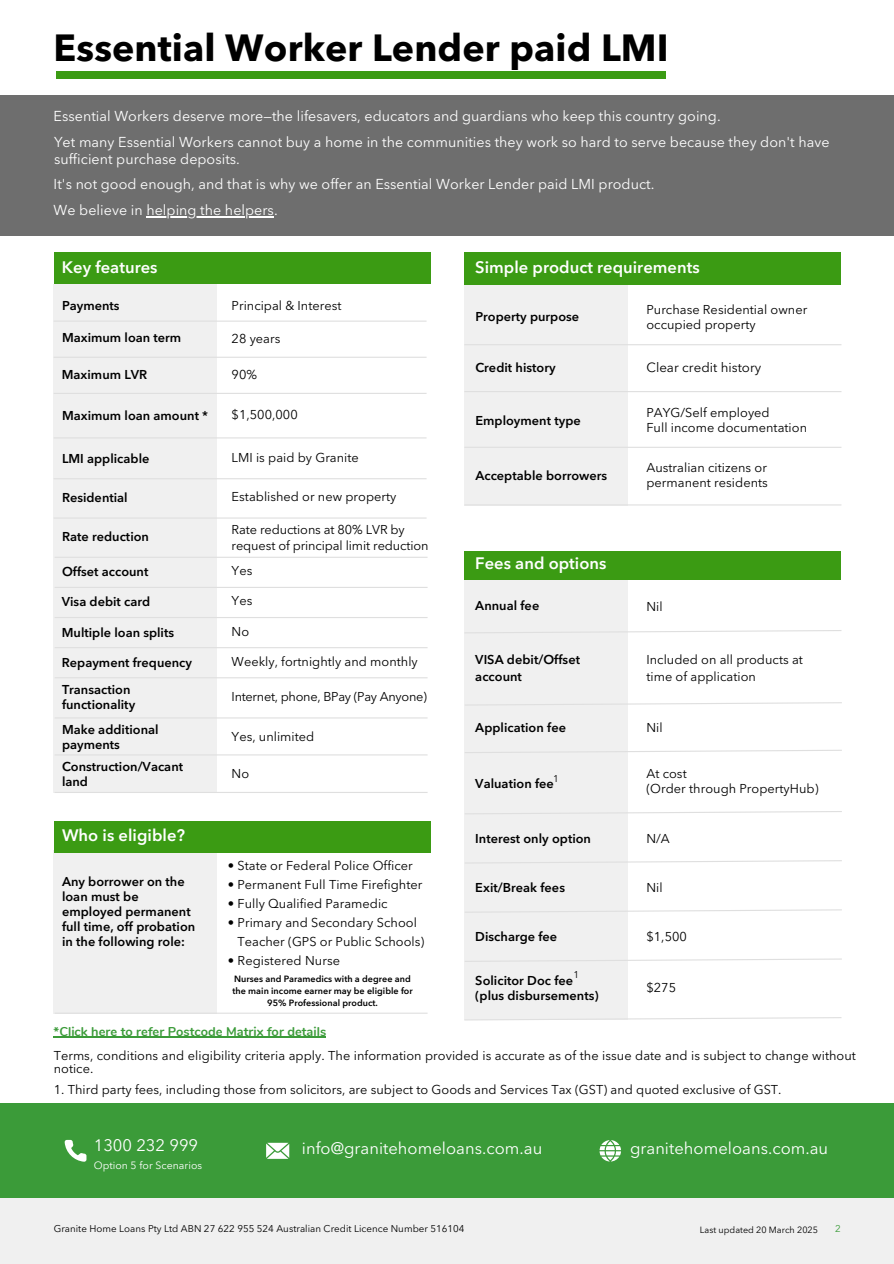
<style>
.page{position:relative;width:894px;height:1264px;background:#fff}
.page>*{position:absolute;margin:0;border:0;box-sizing:border-box;transform-origin:0 0}
.t1{font:700 37.5px "Avenir Next LT Pro";letter-spacing:.005em;color:#000}
.t2{font:600 16.5px "Avenir Next LT Pro";color:#fff}
.t3{font:16.5px "Avenir Next LT Pro";letter-spacing:.005em;color:#fff}
.t4{font:14.25px/25.8px "Avenir Next LT Pro";letter-spacing:.005em;color:#fff}
.t5{font:13.2px "Avenir Next LT Pro";letter-spacing:.005em;color:#000}
.t6{font:12.75px/14.9px "Avenir Next LT Pro";letter-spacing:.005em;color:#000}
.t7{font:600 12.75px/14.9px "Avenir Next LT Pro";letter-spacing:.005em;color:#000}
.t8{font:700 12.75px "Nunito";color:#3b9b39}
.t9{font:12.75px "Avenir Next LT Pro";letter-spacing:-.02em;color:#000}
.t10{font:10.5px "Avenir Next LT Pro";letter-spacing:.005em;color:#fff}
.t11{font:9.75px "Avenir Next LT Pro";letter-spacing:.005em;color:#000}
.t12{font:9.75px "Avenir Next LT Pro";color:#3b9b39}
.t13{font:600 9px/12px "Avenir Next LT Pro";letter-spacing:.005em;color:#000;text-align:center}
.t14{font:9px "Avenir Next LT Pro";color:#000}
</style>
<div class="page">
<div style="left:54px;top:284px;width:163px;height:508px;background:#f0f0f0"></div>
<div style="left:54px;top:850px;width:163px;height:163px;background:#f0f0f0"></div>
<div style="left:54px;top:252px;width:376px;height:32px;background:#3b9b13"></div>
<div style="left:54px;top:821px;width:376px;height:31px;background:#3b9b13"></div>
<hr style="left:54px;top:320px;width:372px;height:2px;background:#dfdfdf">
<hr style="left:54px;top:357px;width:372px;height:1px;background:#dfdfdf">
<hr style="left:54px;top:393px;width:372px;height:1px;background:#dfdfdf">
<hr style="left:54px;top:437px;width:372px;height:1px;background:#dfdfdf">
<hr style="left:54px;top:478px;width:372px;height:1px;background:#dfdfdf">
<hr style="left:54px;top:517px;width:372px;height:1px;background:#dfdfdf">
<hr style="left:55px;top:556px;width:372px;height:2px;background:#dfdfdf">
<hr style="left:55px;top:587px;width:372px;height:1px;background:#dfdfdf">
<hr style="left:55px;top:617px;width:372px;height:1px;background:#dfdfdf">
<hr style="left:55px;top:647px;width:372px;height:1px;background:#dfdfdf">
<hr style="left:55px;top:677px;width:372px;height:1px;background:#dfdfdf">
<hr style="left:55px;top:717px;width:372px;height:1px;background:#dfdfdf">
<hr style="left:55px;top:754px;width:372px;height:1px;background:#dfdfdf">
<hr style="left:55px;top:792px;width:372px;height:1px;background:#dfdfdf">
<hr style="left:55px;top:1012px;width:372px;height:1px;background:#dfdfdf">
<div style="left:0;top:1198px;width:893px;height:65px;background:#f0f0f0"></div>
<div style="left:0;top:1103px;width:893px;height:94px;background:#3b9b39"></div>
<svg style="left:65px;top:1139px;width:21px;height:22px"></svg>
<svg style="left:266px;top:1142px;width:23px;height:16px"></svg>
<svg style="left:599px;top:1140px;width:22px;height:21px"></svg>
<div style="left:464px;top:563px;width:163px;height:456px;background:#f0f0f0"></div>
<svg style="left:465px;top:629px;width:377px;height:5px"></svg>
<svg style="left:465px;top:701px;width:377px;height:5px"></svg>
<svg style="left:465px;top:749px;width:377px;height:4px"></svg>
<svg style="left:465px;top:810px;width:377px;height:5px"></svg>
<svg style="left:464px;top:1016px;width:378px;height:5px"></svg>
<svg style="left:465px;top:957px;width:377px;height:5px"></svg>
<svg style="left:465px;top:908px;width:377px;height:5px"></svg>
<svg style="left:472px;top:859px;width:370px;height:5px"></svg>
<div style="left:464px;top:551px;width:376px;height:29px;background:#3b9b13"></div>
<div style="left:464px;top:284px;width:163px;height:222px;background:#f0f0f0"></div>
<div style="left:464px;top:252px;width:376px;height:32px;background:#3b9b13"></div>
<div style="left:1px;top:95px;width:892px;height:141px;background:#6e6e6e"></div>
<hr style="left:146px;top:216px;width:128px;height:1px;background:#fff">
<hr style="left:464px;top:344px;width:377px;height:1px;background:#dfdfdf">
<hr style="left:464px;top:391px;width:377px;height:1px;background:#dfdfdf">
<hr style="left:464px;top:447px;width:377px;height:1px;background:#dfdfdf">
<hr style="left:464px;top:504px;width:377px;height:1px;background:#dfdfdf">
<div style="left:56px;top:72px;width:609px;height:7px;background:#3b9b13"></div>
<hr style="left:54px;top:1036px;width:272px;height:1px;background:#3b9b39">
<h1 class="t1" style="left:54px;top:24px;width:616px">Essential Worker Lender paid LMI</h1>
<p class="t4" style="left:54px;top:103px;width:668px">Essential Workers deserve more—the lifesavers, educators and guardians who keep this country going.</p>
<p class="t4" style="left:54px;top:133px;width:776px;line-height:16.8px">Yet many Essential Workers cannot buy a home in the communities they work so hard to serve because they don't have sufficient purchase deposits.</p>
<p class="t4" style="left:54px;top:172px;width:602px">It's not good enough, and that is why we offer an Essential Worker Lender paid LMI product.<br>We believe in helping the helpers.</p>
<p class="t2" style="left:62px;top:257px;width:97px">Key features</p>
<p class="t7" style="left:62px;top:298px;width:59px">Payments</p>
<p class="t7" style="left:62px;top:330px;width:121px">Maximum loan term</p>
<p class="t7" style="left:62px;top:367px;width:87px">Maximum LVR</p>
<p class="t7" style="left:62px;top:408px;width:148px">Maximum loan amount *</p>
<p class="t7" style="left:62px;top:450px;width:89px">LMI applicable</p>
<p class="t7" style="left:62px;top:490px;width:67px">Residential</p>
<p class="t7" style="left:62px;top:529px;width:89px">Rate reduction</p>
<p class="t7" style="left:62px;top:564px;width:88px">Offset account</p>
<p class="t7" style="left:62px;top:594px;width:90px">Visa debit card</p>
<p class="t7" style="left:62px;top:624px;width:114px">Multiple loan splits</p>
<p class="t7" style="left:62px;top:648px;width:132px;line-height:27.2px">Repayment frequency<br>Transaction</p>
<p class="t7" style="left:62px;top:691px;width:98px;line-height:25px">functionality<br>Make additional</p>
<p class="t7" style="left:62px;top:733px;width:123px;line-height:22.4px">payments<br>Construction/Vacant</p>
<p class="t7" style="left:62px;top:774px;width:28px">land</p>
<p class="t2" style="left:62px;top:825px;width:125px">Who is eligible?</p>
<p class="t7" style="left:62px;top:874px;width:135px">Any borrower on the loan must be employed permanent full time, off probation in the following role:</p>
<p class="t6" style="left:231px;top:298px;width:111px">Principal &amp; Interest</p>
<p class="t6" style="left:231px;top:331px;width:50px">28 years</p>
<p class="t6" style="left:231px;top:367px;width:27px">90%</p>
<p class="t6" style="left:231px;top:407px;width:68px">$1,500,000</p>
<p class="t6" style="left:231px;top:450px;width:129px">LMI is paid by Granite</p>
<p class="t6" style="left:231px;top:489px;width:166px">Established or new property</p>
<p class="t6" style="left:231px;top:522px;width:198px;line-height:15.9px">Rate reductions at 80% LVR by request of principal limit reduction</p>
<p class="t6" style="left:231px;top:563px;width:22px">Yes</p>
<p class="t6" style="left:231px;top:593px;width:22px">Yes</p>
<p class="t6" style="left:231px;top:624px;width:19px">No</p>
<p class="t6" style="left:231px;top:654px;width:188px">Weekly, fortnightly and monthly</p>
<p class="t9" style="left:231px;top:688px;width:197px">Internet, phone, BPay (Pay Anyone)</p>
<p class="t6" style="left:231px;top:728px;width:84px">Yes, unlimited</p>
<p class="t6" style="left:231px;top:766px;width:19px">No</p>
<p class="t6" style="left:228px;top:857px;width:186px">• State or Federal Police Officer</p>
<p class="t6" style="left:228px;top:876px;width:196px">• Permanent Full Time Firefighter</p>
<p class="t6" style="left:228px;top:896px;width:161px">• Fully Qualified Paramedic</p>
<p class="t6" style="left:237px;top:912px;width:188px;line-height:19.2px;text-indent:-10px">• Primary and Secondary School<br>Teacher (GPS or Public Schools)</p>
<p class="t6" style="left:228px;top:953px;width:114px">• Registered Nurse</p>
<p class="t13" style="left:232px;top:973px;width:182px">Nurses and Paramedics with a degree and the main income earner may be eligible for<br>95% Professional product.</p>
<p class="t8" style="left:54px;top:1021px;width:274px">*Click here to refer Postcode Matrix for details</p>
<p class="t2" style="left:475px;top:257px;width:226px">Simple product requirements</p>
<p class="t7" style="left:475px;top:309px;width:105px">Property purpose</p>
<p class="t7" style="left:475px;top:360px;width:82px">Credit history</p>
<p class="t7" style="left:475px;top:413px;width:107px">Employment type</p>
<p class="t7" style="left:475px;top:468px;width:133px">Acceptable borrowers</p>
<p class="t2" style="left:475px;top:553px;width:133px">Fees and options</p>
<p class="t7" style="left:475px;top:598px;width:65px">Annual fee</p>
<p class="t7" style="left:475px;top:651px;width:106px;line-height:17px">VISA debit/Offset account</p>
<p class="t7" style="left:475px;top:720px;width:92px">Application fee</p>
<p class="t11" style="left:553px;top:773px;width:7px">1</p>
<p class="t7" style="left:475px;top:776px;width:80px">Valuation fee</p>
<p class="t7" style="left:475px;top:830px;width:117px">Interest only option</p>
<p class="t7" style="left:475px;top:880px;width:91px">Exit/Break fees</p>
<p class="t7" style="left:475px;top:929px;width:83px">Discharge fee</p>
<p class="t11" style="left:573px;top:969px;width:7px">1</p>
<p class="t7" style="left:475px;top:972px;width:125px">Solicitor Doc fee (plus disbursements)</p>
<p class="t6" style="left:646px;top:302px;width:162px">Purchase Residential owner occupied property</p>
<p class="t5" style="left:646px;top:360px;width:116px">Clear credit history</p>
<p class="t6" style="left:646px;top:405px;width:162px">PAYG/Self employed<br>Full income documentation</p>
<p class="t6" style="left:646px;top:460px;width:123px">Australian citizens or permanent residents</p>
<p class="t6" style="left:646px;top:599px;width:18px">Nil</p>
<p class="t6" style="left:646px;top:651px;width:158px;line-height:17px">Included on all products at time of application</p>
<p class="t6" style="left:646px;top:720px;width:18px">Nil</p>
<p class="t6" style="left:646px;top:766px;width:173px">At cost<br>(Order through PropertyHub)</p>
<p class="t6" style="left:646px;top:831px;width:25px">N/A</p>
<p class="t6" style="left:646px;top:880px;width:18px">Nil</p>
<p class="t6" style="left:646px;top:929px;width:42px">$1,500</p>
<p class="t6" style="left:646px;top:980px;width:31px">$275</p>
<p class="t6" style="left:54px;top:1048px;width:803px;line-height:13.8px">Terms, conditions and eligibility criteria apply. The information provided is accurate as of the issue date and is subject to change without notice.</p>
<p class="t6" style="left:54px;top:1081px;width:729px">1. Third party fees, including those from solicitors, are subject to Goods and Services Tax (GST) and quoted exclusive of GST.</p>
<p class="t3" style="left:94px;top:1135px;width:106px">1300 232 999</p>
<p class="t10" style="left:94px;top:1158px;width:110px">Option 5 for Scenarios</p>
<p class="t3" style="left:302px;top:1137px;width:242px">info@granitehomeloans.com.au</p>
<p class="t3" style="left:629px;top:1137px;width:200px">granitehomeloans.com.au</p>
<p class="t11" style="left:54px;top:1223px;width:412px">Granite Home Loans Pty Ltd ABN 27 622 955 524 Australian Credit Licence Number 516104</p>
<p class="t14" style="left:699px;top:1223px;width:120px">Last updated 20 March 2025</p>
<p class="t12" style="left:834px;top:1223px;width:7px">2</p>
</div>
